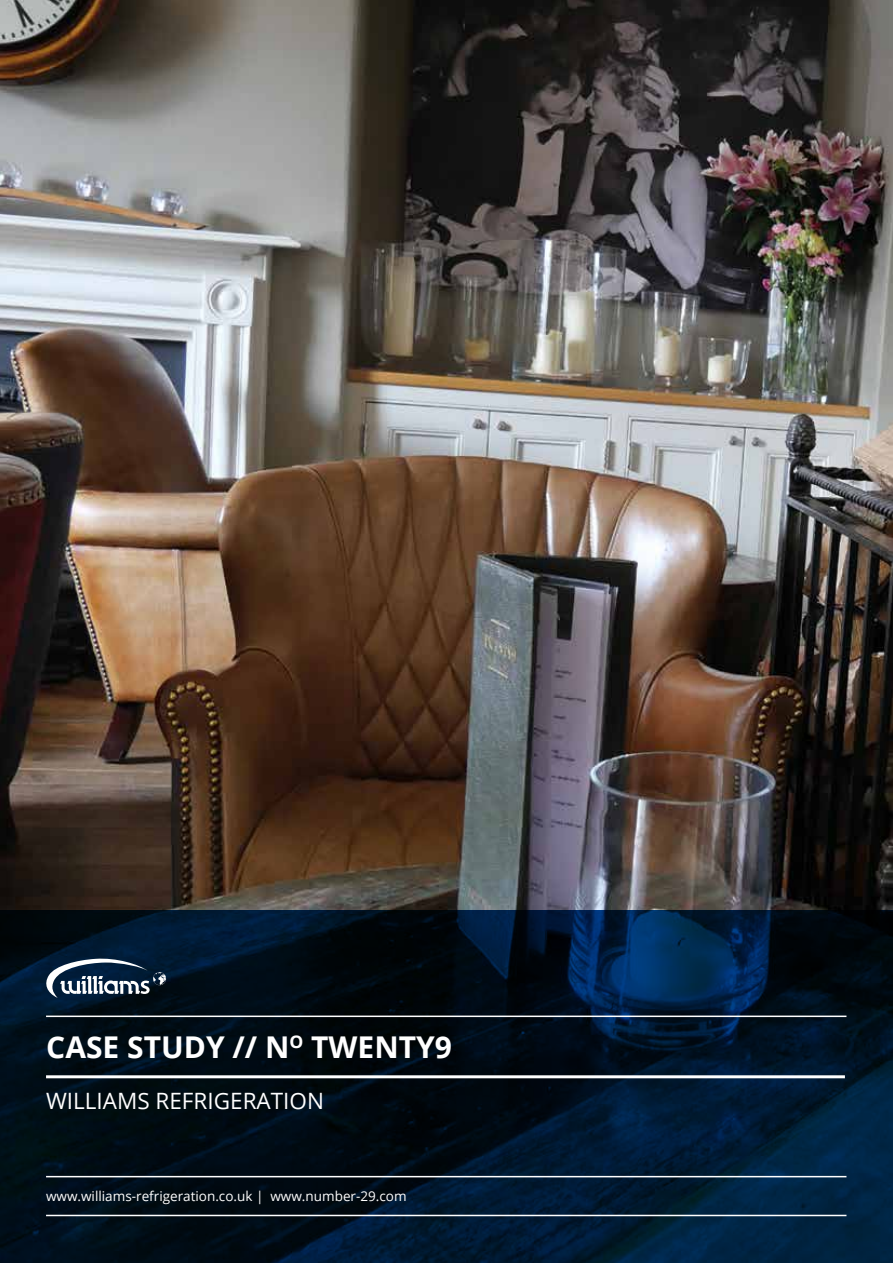
<style>
.page{position:relative;width:893px;height:1263px;background:#fff}
.page>*{position:absolute;margin:0;border:0;box-sizing:border-box;transform-origin:0 0}
.t1{font:700 30px "Open Sans";color:#fff}
.t2{font:22.5px "Open Sans";color:#fff}
.t3{font:13.5px "Open Sans";color:#fff}
</style>
<div class="page">
<img style="left:0;top:0;width:893px;height:910px">
<svg style="left:0;top:910px;width:893px;height:353px;background:#001325"></svg>
<hr style="left:46px;top:1075px;width:799px;height:3px;background:#fff">
<hr style="left:46px;top:1176px;width:800px;height:1px;background:#fff">
<hr style="left:46px;top:1015px;width:800px;height:2px;background:#fff">
<hr style="left:46px;top:1215px;width:800px;height:1px;background:#fff">
<svg style="left:46px;top:959px;width:120px;height:39px"></svg>
<h1 class="t1" style="left:46px;top:1025px;width:407px">CASE STUDY // N<sup>O</sup> TWENTY9</h1>
<h2 class="t2" style="left:46px;top:1085px;width:279px">WILLIAMS REFRIGERATION</h2>
<p class="t3" style="left:46px;top:1187px;width:362px">www.williams-refrigeration.co.uk | www.number-29.com</p>
</div>
